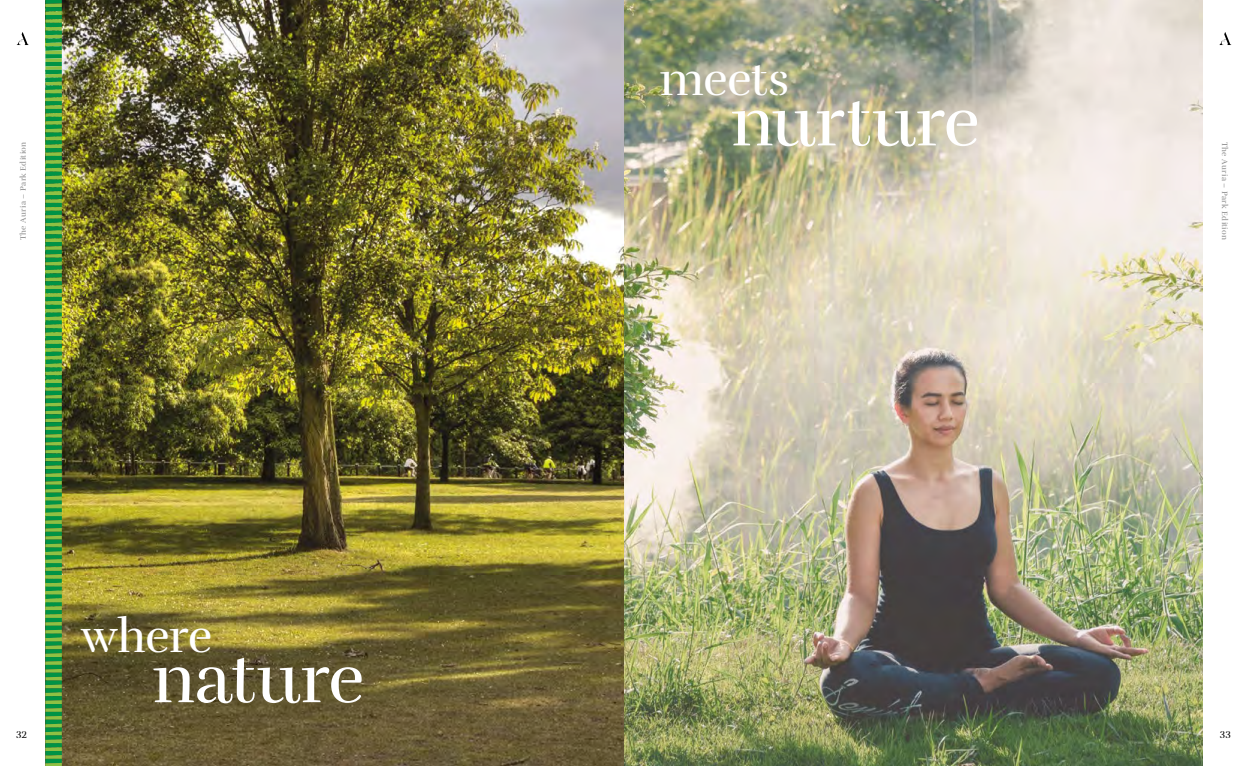
<style>
.page{position:relative;width:1248px;height:766px;background:#fff}
.page>*{position:absolute;margin:0;border:0;box-sizing:border-box;transform-origin:0 0}
.t1{font:70px "Rufina Stencil Alt 01 Regular";letter-spacing:.01em;color:#fff}
.t2{font:47.1px "Rufina Stencil Alt 01 Regular";letter-spacing:-.02em;color:#fff}
.t3{font:10px "Rufina Stencil Regular";color:#000}
.t4{font:8px "Rufina Stencil Regular";letter-spacing:.04em;color:#878787}
</style>
<div class="page">
<img style="left:62px;top:0;width:1140px;height:765px">
<svg style="left:45px;top:0;width:17px;height:765px;background:#43a342"></svg>
<svg style="left:1219px;top:32px;width:12px;height:13px"></svg>
<svg style="left:17px;top:32px;width:12px;height:13px"></svg>
<h2 class="t2" style="left:659px;top:51px;width:131px">meets</h2>
<h1 class="t1" style="left:730px;top:80px;width:251px">nurture</h1>
<p class="t4" style="left:18px;top:240px;width:100px;rotate:-90deg">The Auria – Park Edition</p>
<p class="t4" style="left:1229px;top:142px;width:100px;rotate:90deg">The Auria – Park Edition</p>
<h2 class="t2" style="left:81px;top:607px;width:133px">where</h2>
<h1 class="t1" style="left:152px;top:636px;width:214px">nature</h1>
<p class="t3" style="left:16px;top:728px;width:12px">32</p>
<p class="t3" style="left:1219px;top:728px;width:12px">33</p>
</div>
